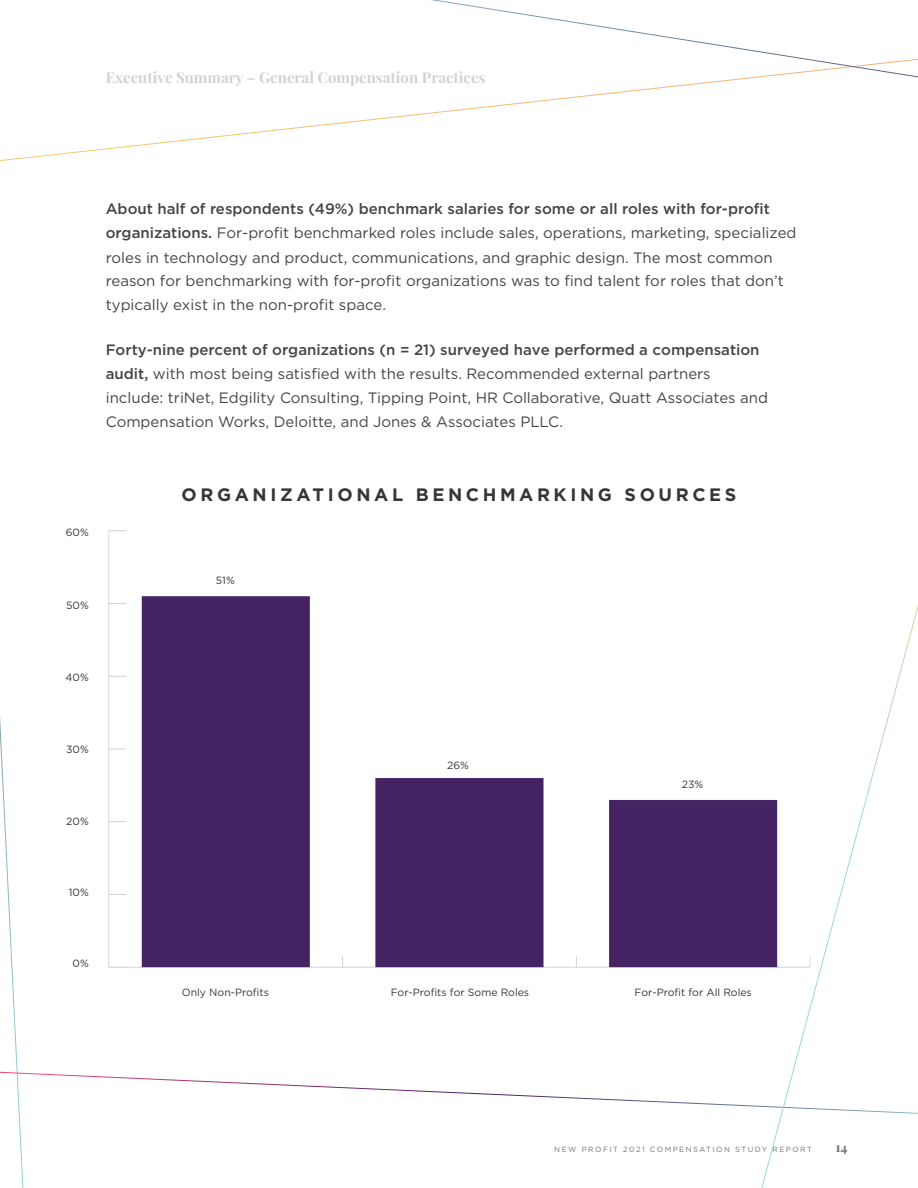
<style>
.page{position:relative;width:918px;height:1188px;background:#fff}
.page>*{position:absolute;margin:0;border:0;box-sizing:border-box;transform-origin:0 0}
.t1{font:700 18px "Gotham";letter-spacing:.2em;color:#363636}
.t2{font:15px/24px "Gotham";color:#444545}
.t3{font:700 15px "Playfair Display";color:#d1d2d5}
.t4{font:700 13.5px "Playfair Display";color:#737373}
.t5{font:10.5px "Gotham";color:#363636}
.t6{font:7.5px "Gotham";letter-spacing:.2em;color:#737373}
.s1{font-weight:500}
</style>
<div class="page">
<svg style="left:25px;top:85px;width:664px;height:74px"></svg>
<svg style="left:0;top:157px;width:25px;height:1031px"></svg>
<svg style="left:0;top:1067px;width:757px;height:48px"></svg>
<svg style="left:431px;top:0;width:487px;height:85px"></svg>
<svg style="left:757px;top:605px;width:161px;height:583px"></svg>
<img style="left:108px;top:531px;width:702px;height:438px">
<p class="t3" style="left:106px;top:66px;width:381px">Executive Summary – General Compensation Practices</p>
<p class="t2" style="left:106px;top:197px;width:692px"><span class="s1">About half of respondents (49%) benchmark salaries for some or all roles with for-profit organizations.</span> For-profit benchmarked roles include sales, operations, marketing, specialized roles in technology and product, communications, and graphic design. The most common reason for benchmarking with for-profit organizations was to find talent for roles that don’t typically exist in the non-profit space.</p>
<p class="t2" style="left:106px;top:337px;width:664px"><span class="s1">Forty-nine percent of organizations (n = 21) surveyed have performed a compensation audit,</span> with most being satisfied with the results. Recommended external partners include: triNet, Edgility Consulting, Tipping Point, HR Collaborative, Quatt Associates and Compensation Works, Deloitte, and Jones &amp; Associates PLLC.</p>
<p class="t5" style="left:66px;top:526px;width:25px">60%</p>
<p class="t5" style="left:66px;top:598px;width:24px">50%</p>
<p class="t1" style="left:182px;top:482px;width:556px">ORGANIZATIONAL BENCHMARKING SOURCES</p>
<p class="t5" style="left:216px;top:573px;width:20px">51%</p>
<p class="t5" style="left:66px;top:670px;width:25px">40%</p>
<p class="t5" style="left:66px;top:742px;width:24px">30%</p>
<p class="t5" style="left:66px;top:814px;width:24px">20%</p>
<p class="t5" style="left:69px;top:886px;width:22px">10%</p>
<p class="t5" style="left:73px;top:956px;width:18px">0%</p>
<p class="t5" style="left:447px;top:758px;width:23px">26%</p>
<p class="t5" style="left:682px;top:777px;width:23px">23%</p>
<p class="t5" style="left:182px;top:986px;width:89px">Only Non-Profits</p>
<p class="t5" style="left:391px;top:986px;width:140px">For-Profits for Some Roles</p>
<p class="t5" style="left:635px;top:986px;width:119px">For-Profit for All Roles</p>
<p class="t6" style="left:554px;top:1145px;width:259px">NEW PROFIT 2021 COMPENSATION STUDY REPORT</p>
<p class="t4" style="left:835px;top:1136px;width:14px">14</p>
</div>
